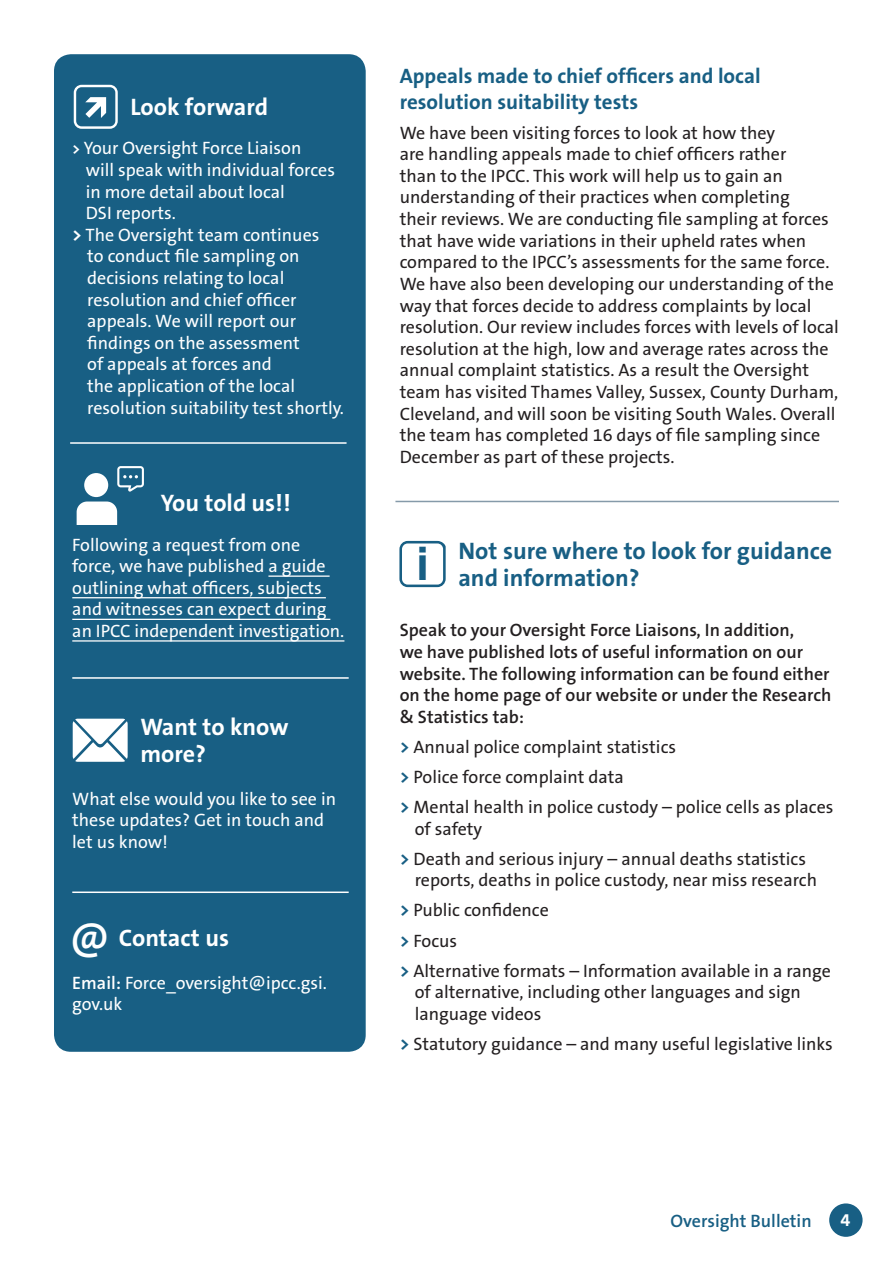
<style>
.page{position:relative;width:893px;height:1263px;background:#fff}
.page>*{position:absolute;margin:0;border:0;box-sizing:border-box;transform-origin:0 0}
.t1{font:700 46.35px "Arial";color:#185f84}
.t2{font:600 42px "The Sans B6";color:#fff}
.t3{font:700 24px/27px "The Sans B7";color:#fff}
.t4{font:700 24px/27px "The Sans B7";color:#185f84}
.t5{font:700 21px/25.2px "The Sans B7";color:#185f84}
.t6{font:18px/21.6px "The Sans B5 Plain";color:#231f20}
.t7{font:18px/21.6px "The Sans B5 Plain";color:#fff}
.t8{font:600 18px/21.6px "The Sans B6";color:#231f20}
.t9{font:600 18px "The Sans B6";color:#185f84}
.t10{font:700 18px "The Sans B7";color:#fff}
.s1{font-family:"The Sans B7";font-weight:700;font-size:15px}
.s2{font-family:"The Sans B7";font-weight:700}
.s3{font-family:"The Sans B6";font-weight:600}
.s4{font-family:"The Sans B7";font-weight:700;color:#185f84}
</style>
<div class="page">
<div style="left:54px;top:54px;width:312px;height:998px;background:#185f84;border-radius:17px"></div>
<hr style="left:268px;top:575px;width:62px;height:2px;background:#fff">
<hr style="left:72px;top:597px;width:254px;height:1px;background:#fff">
<hr style="left:72px;top:619px;width:258px;height:1px;background:#fff">
<hr style="left:72px;top:640px;width:272px;height:2px;background:#fff">
<hr style="left:70px;top:442px;width:277px;height:2px;background:#fff">
<hr style="left:72px;top:677px;width:277px;height:2px;background:#fff">
<hr style="left:72px;top:891px;width:277px;height:2px;background:#fff">
<div style="left:829px;top:1203px;width:33px;height:34px;background:#185f84;border-radius:50%"></div>
<hr style="left:395px;top:501px;width:444px;height:1px;background:#859aa9">
<svg style="left:74px;top:85px;width:44px;height:44px"></svg>
<svg style="left:399px;top:541px;width:47px;height:46px"></svg>
<svg style="left:77px;top:466px;width:67px;height:59px"></svg>
<svg style="left:73px;top:719px;width:55px;height:43px;background:#dae5eb"></svg>
<h3 class="t3" style="left:131px;top:94px;width:139px">Look forward</h3>
<p class="t7" style="left:72px;top:138px;width:231px"><span class="s1">&gt;</span> Your Oversight Force Liaison</p>
<p class="t7" style="left:86px;top:160px;width:251px">will speak with individual forces</p>
<p class="t7" style="left:86px;top:181px;width:201px">in more detail about local</p>
<p class="t7" style="left:86px;top:203px;width:92px">DSI reports.</p>
<p class="t7" style="left:72px;top:224px;width:249px"><span class="s2">&gt;</span> The Oversight team continues</p>
<p class="t7" style="left:87px;top:246px;width:214px">to conduct file sampling on</p>
<p class="t7" style="left:87px;top:268px;width:199px">decisions relating to local</p>
<p class="t7" style="left:87px;top:289px;width:211px">resolution and chief officer</p>
<p class="t7" style="left:87px;top:311px;width:211px">appeals. We will report our</p>
<p class="t7" style="left:87px;top:332px;width:214px">findings on the assessment</p>
<p class="t7" style="left:87px;top:354px;width:186px">of appeals at forces and</p>
<p class="t7" style="left:87px;top:376px;width:209px">the application of the local</p>
<p class="t7" style="left:87px;top:397px;width:258px">resolution suitability test shortly.</p>
<h3 class="t3" style="left:161px;top:490px;width:131px">You told us!!</h3>
<p class="t7" style="left:72px;top:534px;width:274px">Following a request from one force, we have published a guide outlining what officers, subjects and witnesses can expect during an IPCC independent investigation.</p>
<h3 class="t3" style="left:140px;top:714px;width:150px">Want to know more?</h3>
<p class="t7" style="left:72px;top:788px;width:265px">What else would you like to see in these updates? Get in touch and let us know!</p>
<h2 class="t2" style="left:70px;top:917px;width:42px">@</h2>
<h3 class="t3" style="left:119px;top:925px;width:112px">Contact us</h3>
<p class="t7" style="left:72px;top:972px;width:256px"><span class="s3">Email:</span> Force_oversight@ipcc.gsi. gov.uk</p>
<p class="t5" style="left:400px;top:64px;width:362px">Appeals made to chief officers and local resolution suitability tests</p>
<p class="t6" style="left:400px;top:122px;width:441px">We have been visiting forces to look at how they<br>are handling appeals made to chief officers rather<br>than to the IPCC. This work will help us to gain an understanding of their practices when completing<br>their reviews. We are conducting file sampling at forces that have wide variations in their upheld rates when compared to the IPCC’s assessments for the same force.<br>We have also been developing our understanding of the way that forces decide to address complaints by local resolution. Our review includes forces with levels of local resolution at the high, low and average rates across the annual complaint statistics. As a result the Oversight team has visited Thames Valley, Sussex, County Durham, Cleveland, and will soon be visiting South Wales. Overall the team has completed 16 days of file sampling since December as part of these projects.</p>
<h3 class="t4" style="left:458px;top:538px;width:375px">Not sure where to look for guidance and information?</h3>
<p class="t8" style="left:400px;top:620px;width:433px">Speak to your Oversight Force Liaisons, In addition,<br>we have published lots of useful information on our website. The following information can be found either on the home page of our website or under the Research &amp; Statistics tab:</p>
<p class="t6" style="left:400px;top:732px;width:435px;line-height:30.2px"><span class="s4">&gt;</span> Annual police complaint statistics<br><span class="s4">&gt;</span> Police force complaint data<br><span class="s4">&gt;</span> Mental health in police custody – police cells as places</p>
<p class="t6" style="left:400px;top:814px;width:408px;line-height:30.2px;text-indent:15px">of safety<br><span class="s4">&gt;</span> Death and serious injury – annual deaths statistics</p>
<p class="t6" style="left:400px;top:866px;width:433px;line-height:30.2px;text-indent:15px">reports, deaths in police custody, near miss research <span class="s4">&gt;</span> Public confidence<br><span class="s4">&gt;</span> Focus<br><span class="s4">&gt;</span> Alternative formats – Information available in a range</p>
<p class="t6" style="left:415px;top:982px;width:388px">of alternative, including other languages and sign language videos</p>
<p class="t6" style="left:400px;top:1034px;width:435px"><span class="s4">&gt;</span> Statutory guidance – and many useful legislative links</p>
<h1 class="t1" style="left:416px;top:533px;width:14px">i</h1>
<p class="t9" style="left:671px;top:1211px;width:143px">Oversight Bulletin</p>
<p class="t10" style="left:840px;top:1210px;width:11px">4</p>
</div>
